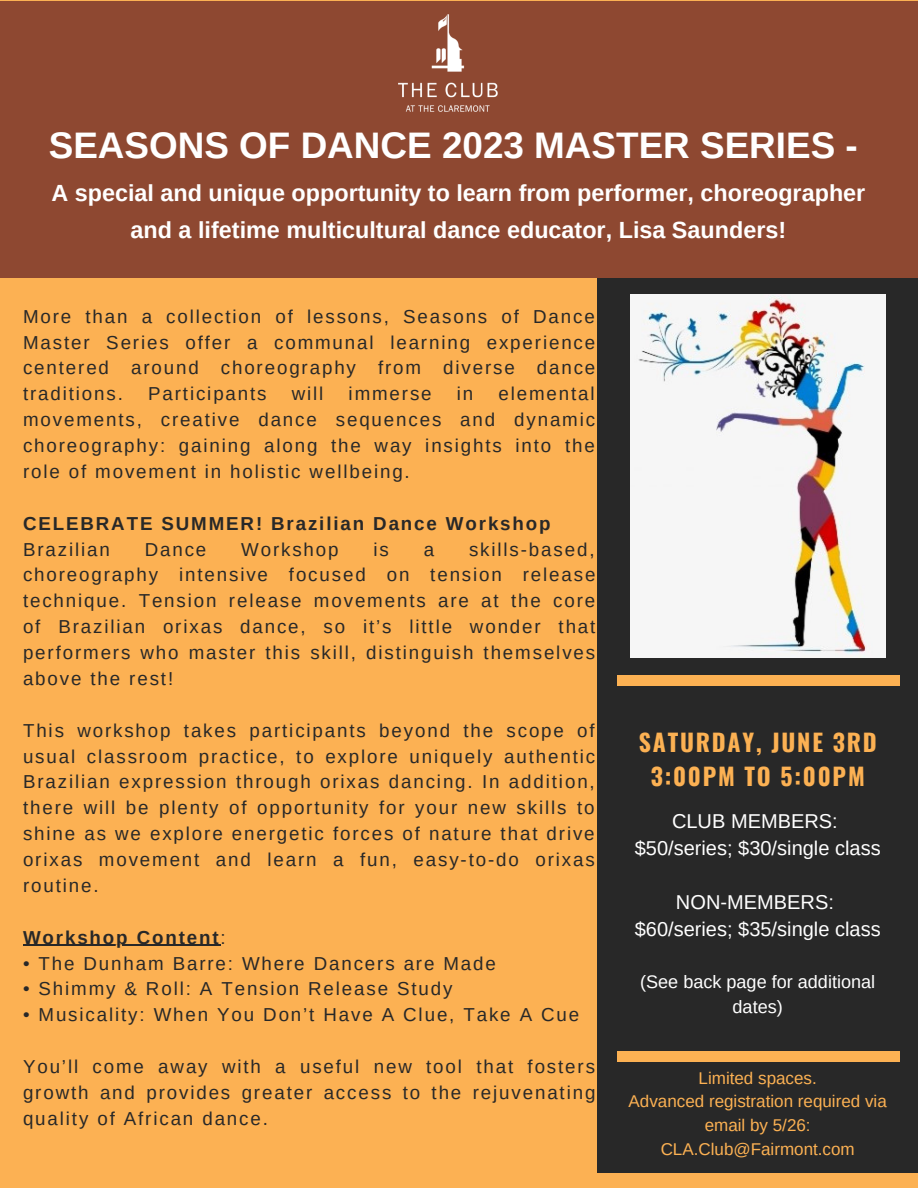
<style>
.page{position:relative;width:918px;height:1188px;background:#fcb153}
.page>*{position:absolute;margin:0;border:0;box-sizing:border-box;transform-origin:0 0}
.t1{font:700 36.9px "Arimo";color:#fff}
.t2{font:700 23.85px/33.9px "Oswald";letter-spacing:.075em;color:#fcb153;text-align:center}
.t3{font:700 23.4px/37.2px "Arimo";color:#fff;text-align:center}
.t4{font:19.95px/27px "Arimo";color:#fff;text-align:center}
.t5{font:18.75px/25.8px "Arimo";letter-spacing:.1em;color:#282828;text-align:justify}
.t6{font:700 18.75px "Arimo";letter-spacing:.1em;color:#282828}
.t7{font:18.15px/24.8px "Arimo";color:#fff;text-align:center}
.t8{font:16.95px/23.7px "Arimo";color:#fcb153;text-align:center}
.s1{font-weight:400}
</style>
<div class="page">
<div style="left:0;top:1px;width:918px;height:277px;background:#8e4831"></div>
<div style="left:597px;top:278px;width:321px;height:894px;background:#282828"></div>
<div style="left:617px;top:675px;width:282px;height:11px;background:#fcb153"></div>
<div style="left:617px;top:1051px;width:282px;height:11px;background:#fcb153"></div>
<img style="left:398px;top:15px;width:99px;height:96px">
<img style="left:630px;top:294px;width:255px;height:363px">
<hr style="left:23px;top:945px;width:198px;height:1px;background:#282828">
<h1 class="t1" style="left:49px;top:124px;width:811px">SEASONS OF DANCE 2023 MASTER SERIES -</h1>
<p class="t3" style="left:51px;top:174px;width:815px">A special and unique opportunity to learn from performer, choreographer and a lifetime multicultural dance educator, Lisa Saunders!</p>
<p class="t5" style="left:23px;top:303px;width:574px">More than a collection of lessons, Seasons of Dance Master Series offer a communal learning experience centered around choreography from diverse dance traditions.</p>
<p class="t5" style="left:23px;top:381px;width:574px;text-indent:475px">elemental movements, creative dance sequences and dynamic choreography: gaining along the way insights into the role of movement in holistic wellbeing.</p>
<p class="t6" style="left:23px;top:513px;width:529px">CELEBRATE SUMMER! Brazilian Dance Workshop</p>
<p class="t5" style="left:23px;top:536px;width:88px">Brazilian</p>
<p class="t5" style="left:145px;top:536px;width:63px">Dance</p>
<p class="t5" style="left:241px;top:536px;width:99px">Workshop</p>
<p class="t5" style="left:374px;top:536px;width:17px">is</p>
<p class="t5" style="left:424px;top:536px;width:12px">a</p>
<p class="t5" style="left:148px;top:381px;width:120px">Participants</p>
<p class="t5" style="left:292px;top:381px;width:33px">will</p>
<p class="t5" style="left:349px;top:381px;width:85px">immerse</p>
<p class="t5" style="left:457px;top:381px;width:18px">in</p>
<p class="t5" style="left:23px;top:536px;width:574px;text-indent:446px">skills-based, choreography intensive focused on tension release technique. Tension release movements are at the core of Brazilian orixas dance, so it’s little wonder that performers who master this skill, distinguish themselves above the rest!</p>
<p class="t5" style="left:23px;top:717px;width:574px">This workshop takes participants beyond the scope of usual classroom practice, to explore uniquely authentic Brazilian expression through orixas dancing. In addition, there will be plenty of opportunity for your new skills to shine as we explore energetic forces of nature that drive orixas movement and learn a fun, easy-to-do orixas routine.</p>
<p class="t6" style="left:23px;top:927px;width:204px">Workshop Content<span class="s1">:</span></p>
<p class="t5" style="left:23px;top:950px;width:474px">• The Dunham Barre: Where Dancers are Made</p>
<p class="t5" style="left:23px;top:976px;width:431px">• Shimmy &amp; Roll: A Tension Release Study</p>
<p class="t5" style="left:23px;top:1002px;width:558px">• Musicality: When You Don’t Have A Clue, Take A Cue</p>
<p class="t5" style="left:23px;top:1054px;width:574px">You’ll come away with a useful new tool that fosters growth and provides greater access to the rejuvenating quality of African dance.</p>
<p class="t2" style="left:639px;top:724px;width:239px">SATURDAY, JUNE 3RD<br>3:00PM TO 5:00PM</p>
<p class="t4" style="left:635px;top:808px;width:247px">CLUB MEMBERS: $50/series; $30/single class</p>
<p class="t4" style="left:635px;top:889px;width:247px">NON-MEMBERS: $60/series; $35/single class</p>
<p class="t7" style="left:640px;top:969px;width:237px">(See back page for additional dates)</p>
<p class="t8" style="left:629px;top:1066px;width:260px">Limited spaces.<br>Advanced registration required via email by 5/26:<br>CLA.Club@Fairmont.com</p>
</div>
